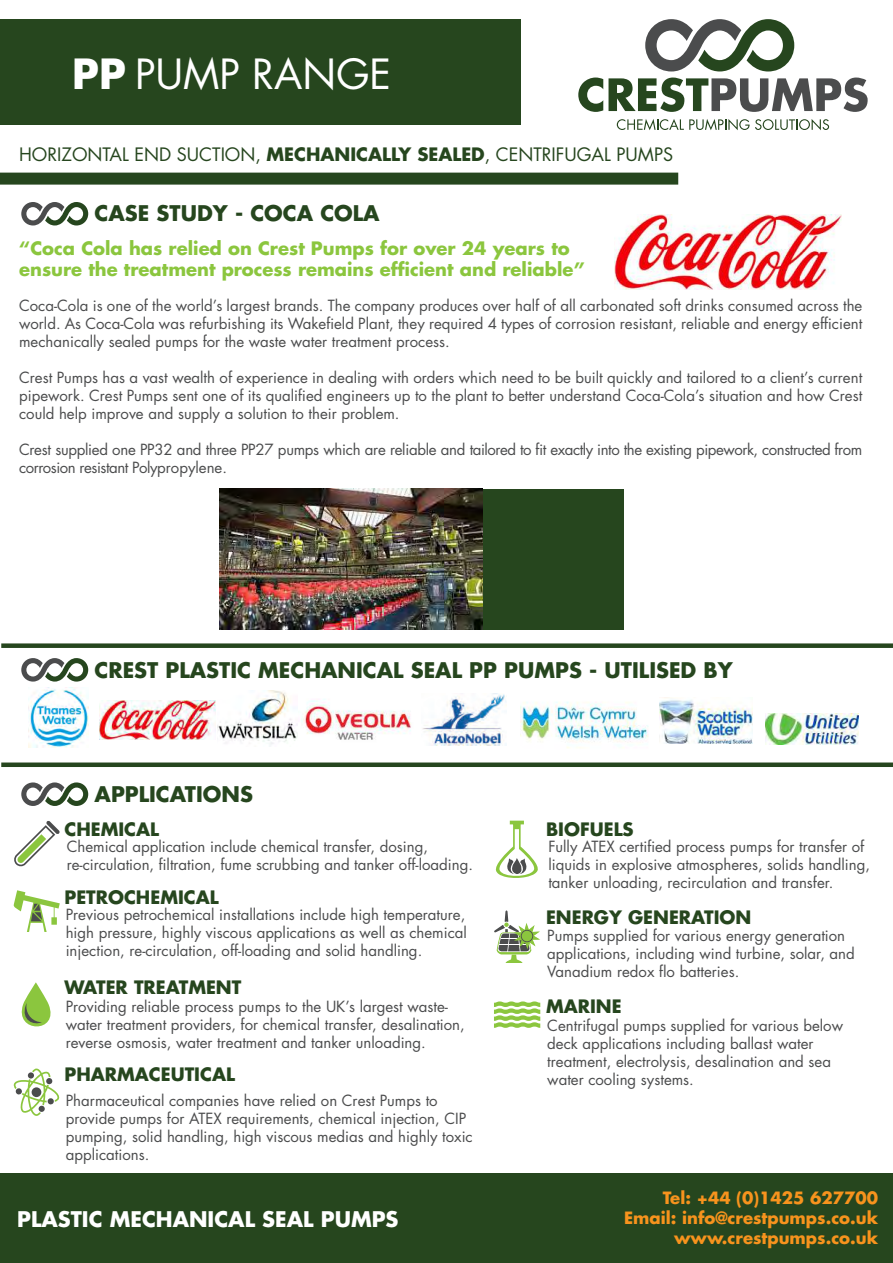
<style>
.page{position:relative;width:893px;height:1263px;background:#fff}
.page>*{position:absolute;margin:0;border:0;box-sizing:border-box;transform-origin:0 0}
.t1{font:40.5px "Futura Std";color:#fff}
.t2{font:700 21px "Futura Std";color:#26461e}
.t3{font:700 21px "Futura Std";color:#fff}
.t4{font:700 18px/21.6px "Futura Std";color:#8bc63e}
.t5{font:700 18px "Futura Std";color:#26461e}
.t6{font:18px "Futura Std";color:#26461e}
.t7{font:700 16.5px/19.8px "Futura Std";color:#f7931d;text-align:right}
.t8{font:15px/18px "Futura Std";color:#4b4c4d}
.t9{font:15px/18px "Futura Std";letter-spacing:-.03em;color:#4b4c4d}
.s1{font-weight:700}
</style>
<div class="page">
<svg style="left:21px;top:202px;width:67px;height:23px"></svg>
<svg style="left:21px;top:658px;width:67px;height:24px"></svg>
<div style="left:1px;top:643px;width:892px;height:5px;background:#26461e"></div>
<div style="left:1px;top:762px;width:892px;height:5px;background:#26461e"></div>
<svg style="left:578px;top:78px;width:290px;height:34px"></svg>
<svg style="left:617px;top:119px;width:212px;height:11px"></svg>
<svg style="left:645px;top:19px;width:149px;height:53px"></svg>
<div style="left:0;top:19px;width:521px;height:105px;background:#26461e"></div>
<div style="left:0;top:173px;width:678px;height:12px;background:#26461e"></div>
<div style="left:0;top:1174px;width:893px;height:89px;background:#26461e"></div>
<img style="left:297px;top:699px;width:114px;height:41px">
<img style="left:217px;top:691px;width:80px;height:54px">
<img style="left:29px;top:689px;width:60px;height:59px">
<img style="left:99px;top:701px;width:116px;height:38px">
<img style="left:422px;top:693px;width:85px;height:52px">
<img style="left:520px;top:702px;width:128px;height:46px">
<img style="left:659px;top:697px;width:93px;height:47px">
<img style="left:765px;top:713px;width:94px;height:31px">
<svg style="left:14px;top:821px;width:46px;height:46px"></svg>
<svg style="left:13px;top:890px;width:47px;height:42px"></svg>
<svg style="left:21px;top:982px;width:30px;height:45px"></svg>
<svg style="left:13px;top:1068px;width:47px;height:48px"></svg>
<div style="left:32px;top:1087px;width:9px;height:10px;background:#4b4c4d;border-radius:50%"></div>
<svg style="left:495px;top:821px;width:43px;height:57px"></svg>
<svg style="left:494px;top:910px;width:46px;height:53px"></svg>
<svg style="left:521px;top:930px;width:12px;height:12px"></svg>
<div style="left:522px;top:931px;width:10px;height:10px;background:#8bc63e;border-radius:50%"></div>
<svg style="left:494px;top:1001px;width:46px;height:27px"></svg>
<svg style="left:21px;top:782px;width:67px;height:24px"></svg>
<img style="left:615px;top:215px;width:226px;height:75px">
<div style="left:219px;top:489px;width:405px;height:140px;background:#26461e"></div>
<img style="left:219px;top:489px;width:263px;height:140px">
<h1 class="t1" style="left:72px;top:48px;width:320px"><span class="s1">PP</span> PUMP RANGE</h1>
<p class="t6" style="left:19px;top:142px;width:655px">HORIZONTAL END SUCTION, <span class="s1">MECHANICALLY SEALED</span>, CENTRIFUGAL PUMPS</p>
<h2 class="t2" style="left:95px;top:200px;width:287px">CASE STUDY - COCA COLA</h2>
<p class="t4" style="left:19px;top:237px;width:567px">“Coca Cola has relied on Crest Pumps for over 24 years to ensure the treatment process remains efficient and reliable”</p>
<p class="t8" style="left:19px;top:297px;width:845px;text-align:justify">Coca-Cola is one of the world’s largest brands. The company produces over half of all carbonated soft drinks consumed across the world. As Coca-Cola was refurbishing its Wakefield Plant, they required 4 types of corrosion resistant, reliable and energy efficient mechanically sealed pumps for the waste water treatment process.</p>
<p class="t8" style="left:19px;top:369px;width:845px;text-align:justify">Crest Pumps has a vast wealth of experience in dealing with orders which need to be built quickly and tailored to a client’s current pipework. Crest Pumps sent one of its qualified engineers up to the plant to better understand Coca-Cola’s situation and how Crest could help improve and supply a solution to their problem.</p>
<p class="t9" style="left:19px;top:441px;width:845px">Crest supplied one PP32 and three PP27 pumps which are reliable and tailored to fit exactly into the existing pipework, constructed from corrosion resistant Polypropylene.</p>
<h2 class="t2" style="left:95px;top:656px;width:640px">CREST PLASTIC MECHANICAL SEAL PP PUMPS - UTILISED BY</h2>
<h2 class="t2" style="left:95px;top:780px;width:160px">APPLICATIONS</h2>
<p class="t5" style="left:64px;top:817px;width:96px">CHEMICAL</p>
<p class="t8" style="left:67px;top:838px;width:408px">Chemical application include chemical transfer, dosing, re-circulation, filtration, fume scrubbing and tanker off-loading.</p>
<p class="t8" style="left:66px;top:906px;width:403px;text-align:justify">Previous petrochemical installations include high temperature, high pressure, highly viscous applications as well as chemical injection, re-circulation, off-loading and solid handling.</p>
<p class="t8" style="left:66px;top:997px;width:401px">Providing reliable process pumps to the UK’s largest waste&shy;water treatment providers, for chemical transfer, desalination, reverse osmosis, water treatment and tanker unloading.</p>
<p class="t5" style="left:64px;top:885px;width:156px">PETROCHEMICAL</p>
<p class="t5" style="left:64px;top:975px;width:178px">WATER TREATMENT</p>
<p class="t5" style="left:64px;top:1062px;width:172px">PHARMACEUTICAL</p>
<p class="t8" style="left:66px;top:1092px;width:409px">Pharmaceutical companies have relied on Crest Pumps to provide pumps for ATEX requirements, chemical injection, CIP pumping, solid handling, high viscous medias and highly toxic applications.</p>
<h2 class="t3" style="left:17px;top:1205px;width:383px">PLASTIC MECHANICAL SEAL PUMPS</h2>
<p class="t5" style="left:546px;top:817px;width:89px">BIOFUELS</p>
<p class="t8" style="left:548px;top:838px;width:323px">Fully ATEX certified process pumps for transfer of liquids in explosive atmospheres, solids handling, tanker unloading, recirculation and transfer.</p>
<p class="t8" style="left:547px;top:926px;width:309px">Pumps supplied for various energy generation applications, including wind turbine, solar, and<br>Vanadium redox flo batteries.</p>
<p class="t5" style="left:546px;top:905px;width:207px">ENERGY GENERATION</p>
<p class="t5" style="left:546px;top:994px;width:77px">MARINE</p>
<p class="t8" style="left:547px;top:1016px;width:297px">Centrifugal pumps supplied for various below deck applications including ballast water treatment, electrolysis, desalination and sea water cooling systems.</p>
<p class="t7" style="left:624px;top:1188px;width:255px">Tel: +44 (0)1425 627700<br>Email: info@crestpumps.co.uk www.crestpumps.co.uk</p>
</div>
